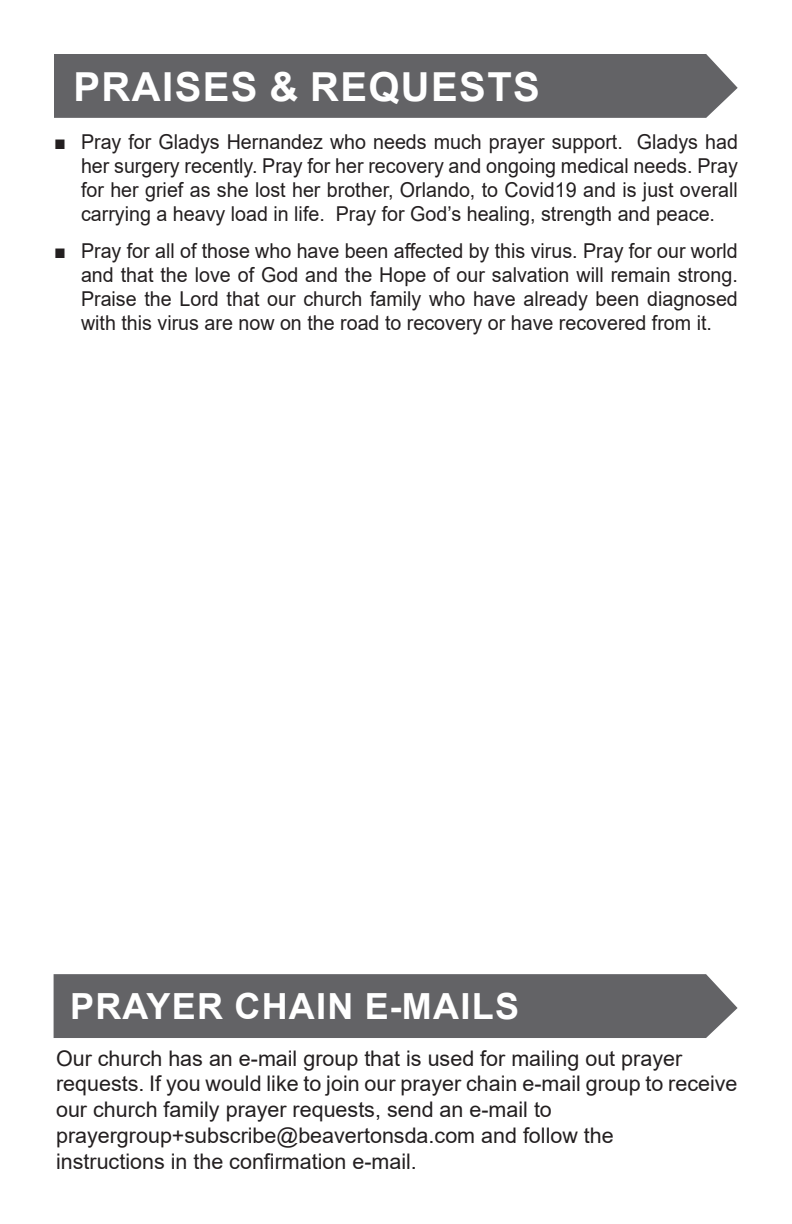
<style>
.page{position:relative;width:792px;height:1224px;background:#fff}
.page>*{position:absolute;margin:0;border:0;box-sizing:border-box;transform-origin:0 0}
.t1{font:700 40px "Arial";letter-spacing:.035em;color:#fff}
.t2{font:700 36px "Arial";letter-spacing:.035em;color:#fff}
.t3{font:21.6px/25.8px "Arial";color:#231f20}
.t4{font:20.4px/24px "Arial";color:#231f20;text-align:justify;scale:.96 1}
</style>
<div class="page">
<div style="left:54px;top:974px;width:684px;height:64px;background:#636366"></div>
<div style="left:54px;top:54px;width:684px;height:64px;background:#636366"></div>
<p class="t1" style="left:74px;top:59px;width:468px">PRAISES &amp; REQUESTS</p>
<p class="t4" style="left:81px;top:130px;width:686px;text-indent:-27px">■ Pray for Gladys Hernandez who needs much prayer support. Gladys had her surgery recently. Pray for her recovery and ongoing medical needs. Pray for her grief as she lost her brother, Orlando, to Covid19 and is just overall carrying a heavy load in life. Pray for God’s healing, strength and peace.</p>
<p class="t4" style="left:81px;top:239px;width:686px;text-indent:-27px">■ Pray for all of those who have been affected by this virus. Pray for our world and that the love of God and the Hope of our salvation will remain strong.<br>Praise the Lord that our church family who have already been diagnosed with this virus are now on the road to recovery or have recovered from it.</p>
<p class="t2" style="left:70px;top:981px;width:450px">PRAYER CHAIN E-MAILS</p>
<p class="t3" style="left:56px;top:1045px;width:628px">Our church has an e-mail group that is used for mailing out prayer</p>
<p class="t3" style="left:56px;top:1071px;width:683px">requests. If you would like to join our prayer chain e-mail group to receive our church family prayer requests, send an e-mail to</p>
<p class="t3" style="left:56px;top:1122px;width:559px">prayergroup+subscribe@beavertonsda.com and follow the</p>
<p class="t3" style="left:56px;top:1148px;width:362px">instructions in the confirmation e-mail.</p>
</div>
